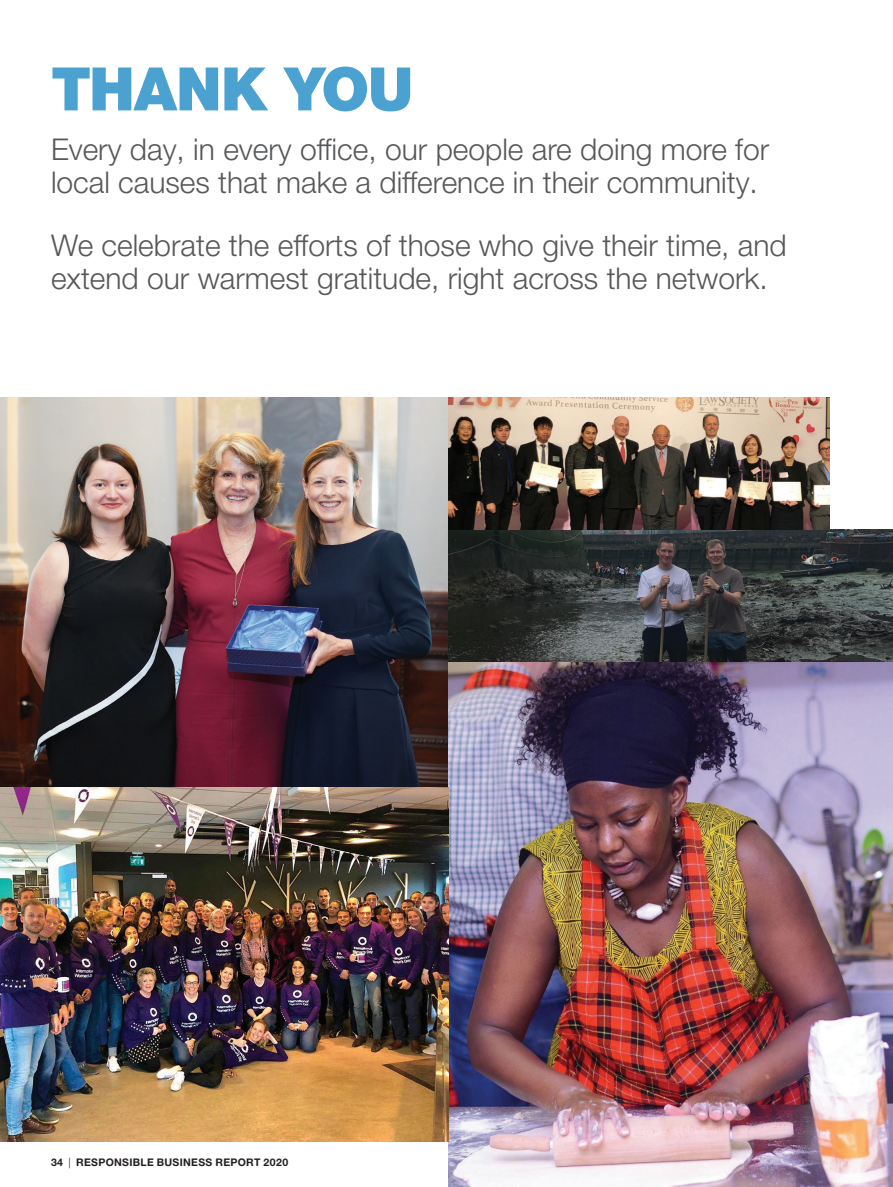
<style>
.page{position:relative;width:893px;height:1187px;background:#fff}
.page>*{position:absolute;margin:0;border:0;box-sizing:border-box;transform-origin:0 0}
._0_Large_Questions_L{font:900 60px "Helvetica Neue LT Pro";letter-spacing:-.02em;color:#4ba2d1}
._8_Intro_Para_Body{font:300 30px/33px "Helvetica Neue LT Pro";color:#57585a}
._16_Folio{font:700 10.5px "Helvetica Neue LT Pro";letter-spacing:.03em;color:#231f20}
.s1{font-weight:300}
</style>
<div class="page">
<img style="left:0;top:397px;width:449px;height:390px">
<img style="left:449px;top:530px;width:444px;height:656px">
<img style="left:449px;top:398px;width:380px;height:132px">
<img style="left:0;top:787px;width:449px;height:354px">
<p class="_0_Large_Questions_L" style="left:51px;top:53px;width:364px">THANK YOU</p>
<p class="_8_Intro_Para_Body" style="left:51px;top:132px;width:720px">Every day, in every office, our people are doing more for local causes that make a difference in their community.</p>
<p class="_8_Intro_Para_Body" style="left:51px;top:228px;width:737px">We celebrate the efforts of those who give their time, and extend our warmest gratitude, right across the network.</p>
<p class="_16_Folio" style="left:51px;top:1155px;width:239px">34 <span class="s1">|</span> RESPONSIBLE BUSINESS REPORT 2020</p>
</div>
